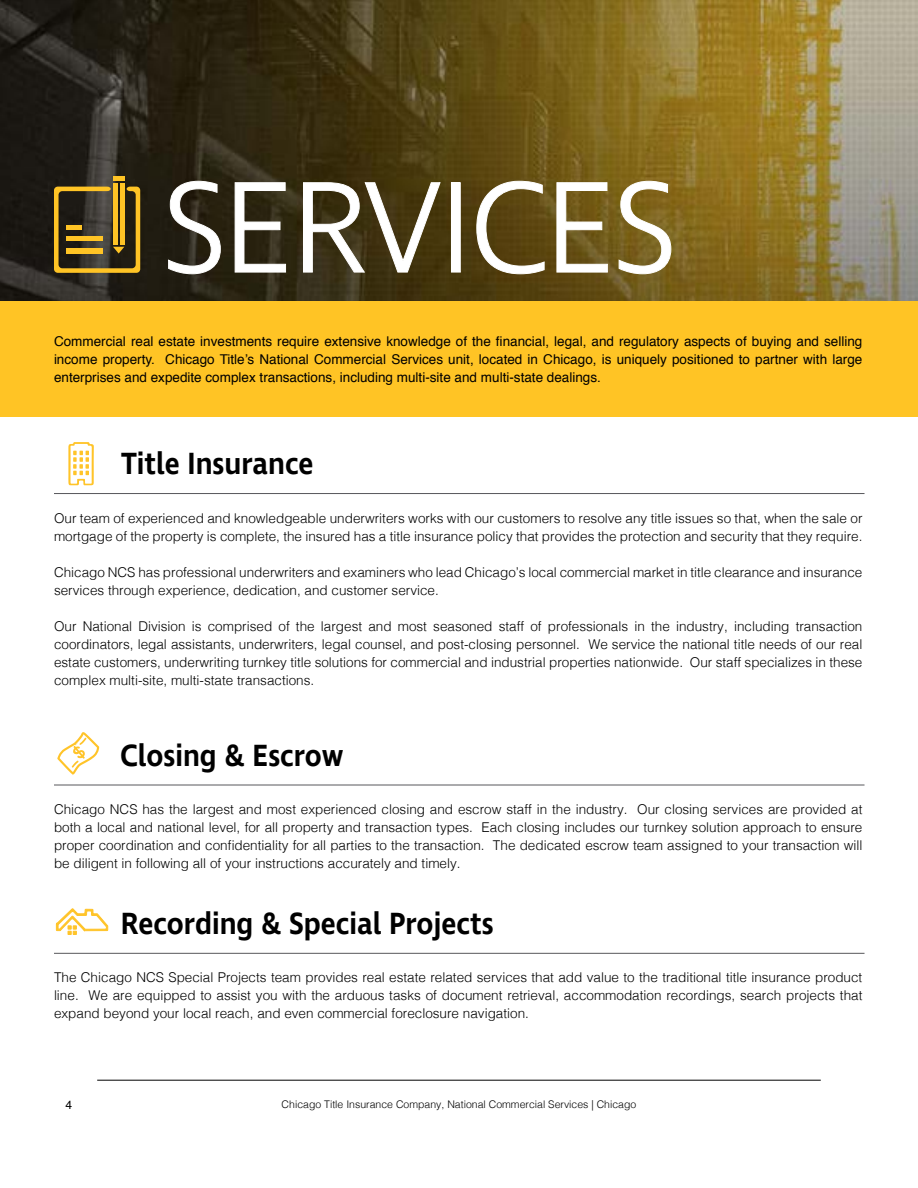
<style>
.page{position:relative;width:918px;height:1188px;background:#fff}
.page>*{position:absolute;margin:0;border:0;box-sizing:border-box;transform-origin:0 0}
.t1{font:300 132px "Ingra";letter-spacing:-.03em;color:#fff}
.t2{font:600 31.35px "Ingra";color:#000;scale:.91 1}
.t3{font:300 13.5px/18px "Helvetica";color:#000;text-align:justify}
.t4{font:13.5px/18px "Helvetica";color:#000;text-align:justify}
.t5{font:12px "Helvetica";color:#000}
.t6{font:300 10.5px "Helvetica";color:#000}
</style>
<div class="page">
<hr style="left:97px;top:1080px;width:724px;height:1px;background:#000">
<div style="left:0;top:301px;width:918px;height:116px;background:#ffc425"></div>
<img style="left:0;top:0;width:918px;height:301px">
<hr style="left:120px;top:183px;width:4px;height:61px;background:#ffc425">
<div style="left:113px;top:183px;width:5px;height:61px;background:#ffc425"></div>
<div style="left:113px;top:176px;width:11px;height:5px;background:#ffc425"></div>
<svg style="left:54px;top:187px;width:86px;height:86px"></svg>
<svg style="left:168px;top:181px;width:53px;height:94px"></svg>
<svg style="left:234px;top:182px;width:52px;height:91px"></svg>
<svg style="left:303px;top:182px;width:138px;height:91px"></svg>
<div style="left:451px;top:183px;width:9px;height:89px;border:1px solid #fff"></div>
<svg style="left:476px;top:181px;width:69px;height:94px"></svg>
<svg style="left:556px;top:182px;width:52px;height:91px"></svg>
<svg style="left:618px;top:181px;width:54px;height:94px"></svg>
<hr style="left:54px;top:493px;width:811px;height:1px;background:#57575b">
<svg style="left:68px;top:442px;width:26px;height:43px"></svg>
<hr style="left:54px;top:785px;width:811px;height:1px;background:#57575b">
<svg style="left:57px;top:732px;width:42px;height:43px"></svg>
<hr style="left:54px;top:953px;width:811px;height:1px;background:#57575b">
<svg style="left:56px;top:908px;width:52px;height:27px"></svg>
<h1 class="t1" style="left:162px;top:146px;width:516px">SERVICES</h1>
<p class="t4" style="left:54px;top:333px;width:810px">Commercial real estate investments require extensive knowledge of the financial, legal, and regulatory aspects of buying and selling income property. Chicago Title’s National Commercial Services unit, located in Chicago, is uniquely positioned to partner with large enterprises and expedite complex transactions, including multi-site and multi-state dealings.</p>
<h2 class="t2" style="left:121px;top:444px;width:213px">Title Insurance</h2>
<p class="t3" style="left:54px;top:508px;width:810px">Our team of experienced and knowledgeable underwriters works with our customers to resolve any title issues so that, when the sale or mortgage of the property is complete, the insured has a title insurance policy that provides the protection and security that they require.</p>
<p class="t3" style="left:54px;top:562px;width:810px">Chicago NCS has professional underwriters and examiners who lead Chicago’s local commercial market in title clearance and insurance services through experience, dedication, and customer service.</p>
<p class="t3" style="left:54px;top:616px;width:810px">Our National Division is comprised of the largest and most seasoned staff of professionals in the industry, including transaction coordinators, legal assistants, underwriters, legal counsel, and post-closing personnel. We service the national title needs of our real estate customers, underwriting turnkey title solutions for commercial and industrial properties nationwide. Our staff specializes in these complex multi-site, multi-state transactions.</p>
<h2 class="t2" style="left:120px;top:736px;width:247px">Closing &amp; Escrow</h2>
<p class="t3" style="left:54px;top:799px;width:810px">Chicago NCS has the largest and most experienced closing and escrow staff in the industry. Our closing services are provided at both a local and national level, for all property and transaction types. Each closing includes our turnkey solution approach to ensure proper coordination and confidentiality for all parties to the transaction. The dedicated escrow team assigned to your transaction will be diligent in following all of your instructions accurately and timely.</p>
<h2 class="t2" style="left:121px;top:904px;width:411px">Recording &amp; Special Projects</h2>
<p class="t3" style="left:54px;top:968px;width:810px">The Chicago NCS Special Projects team provides real estate related services that add value to the traditional title insurance product line. We are equipped to assist you with the arduous tasks of document retrieval, accommodation recordings, search projects that expand beyond your local reach, and even commercial foreclosure navigation.</p>
<p class="t5" style="left:66px;top:1096px;width:8px">4</p>
<p class="t6" style="left:282px;top:1095px;width:356px">Chicago Title Insurance Company, National Commercial Services | Chicago</p>
</div>
